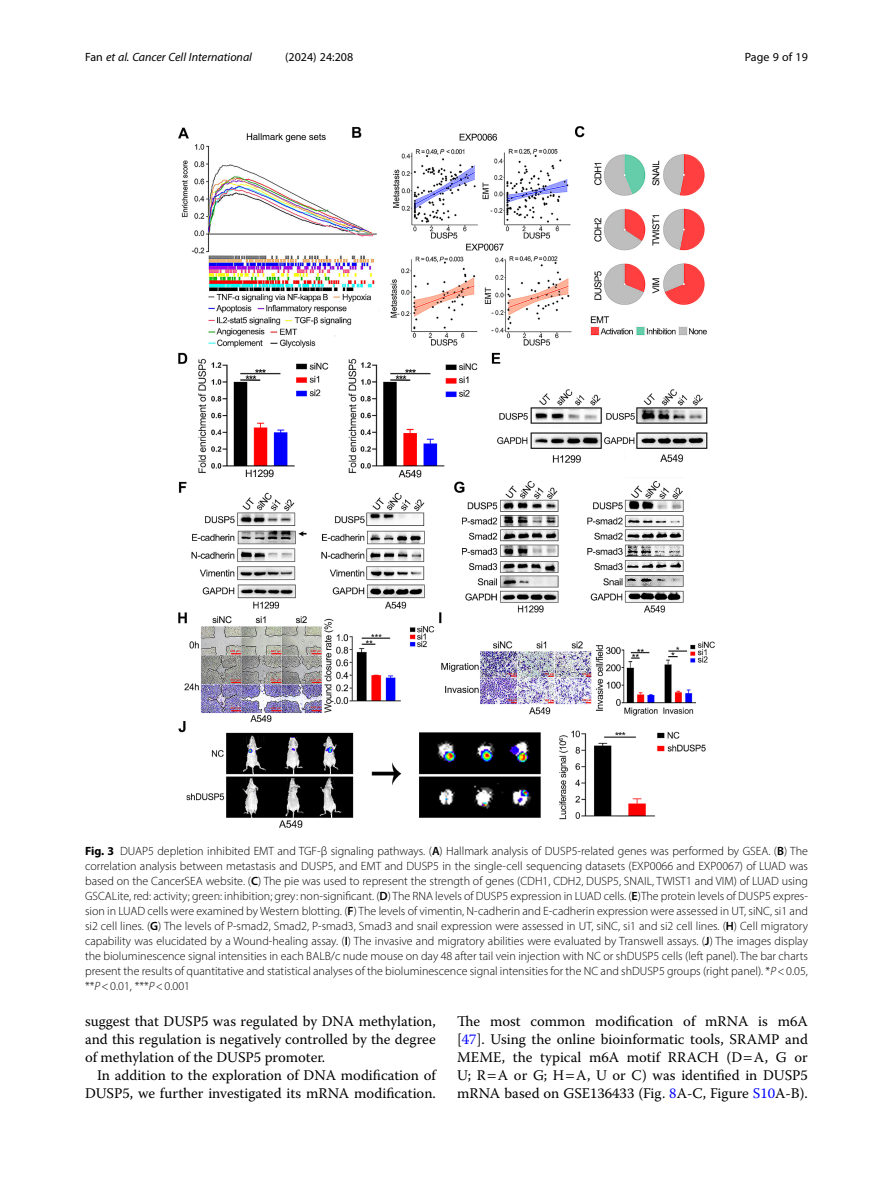
<style>
.page{position:relative;width:893px;height:1191px;background:#fff}
.page>*{position:absolute;margin:0;border:0;box-sizing:border-box;transform-origin:0 0}
.Body_Text_Indent{font:14.7px/18px "Warnock Pro";color:#000;text-align:justify}
.Figure_Caption{font:300 12px/15px "Myriad Pro";color:#000;text-align:justify}
.t1{font:italic 12px "Myriad Pro";color:#000}
.t2{font:12px "Myriad Pro";color:#000}
.s1{font-style:normal}
.s2{font-weight:700}
.s3{font-weight:600}
.s4{font-style:italic}
.s5{color:#00f}
</style>
<div class="page">
<img style="left:179px;top:126px;width:535px;height:701px">
<p class="t1" style="left:85px;top:50px;width:168px"><span class="s1">Fan</span> et al. Cancer Cell International</p>
<p class="t2" style="left:285px;top:50px;width:70px">(2024) 24:208</p>
<p class="t2" style="left:745px;top:50px;width:65px">Page 9 of 19</p>
<p class="Figure_Caption" style="left:85px;top:843px;width:724px"><span class="s2">Fig. 3</span> DUAP5 depletion inhibited EMT and TGF-β signaling pathways. (<span class="s3">A</span>) Hallmark analysis of DUSP5-related genes was performed by GSEA. (<span class="s3">B</span>) The correlation analysis between metastasis and DUSP5, and EMT and DUSP5 in the single-cell sequencing datasets (EXP0066 and EXP0067) of LUAD was based on the CancerSEA website. (<span class="s3">C</span>) The pie was used to represent the strength of genes (CDH1, CDH2, DUSP5, SNAIL, TWIST1 and VIM) of LUAD using GSCALite, red: activity; green: inhibition; grey: non-significant. (<span class="s3">D</span>) The RNA levels of DUSP5 expression in LUAD cells. (<span class="s3">E</span>)The protein levels of DUSP5 expres&shy;sion in LUAD cells were examined by Western blotting. (<span class="s3">F</span>) The levels of vimentin, N-cadherin and E-cadherin expression were assessed in UT, siNC, si1 and si2 cell lines. (<span class="s3">G</span>) The levels of P-smad2, Smad2, P-smad3, Smad3 and snail expression were assessed in UT, siNC, si1 and si2 cell lines. (<span class="s3">H</span>) Cell migratory capability was elucidated by a Wound-healing assay. (<span class="s3">I</span>) The invasive and migratory abilities were evaluated by Transwell assays. (<span class="s3">J</span>) The images display the bioluminescence signal intensities in each BALB/c nude mouse on day 48 after tail vein injection with NC or shDUSP5 cells (left panel). The bar charts present the results of quantitative and statistical analyses of the bioluminescence signal intensities for the NC and shDUSP5 groups (right panel). *<span class="s4">P</span>&lt;0.05, **<span class="s4">P</span>&lt;0.01, ***<span class="s4">P</span>&lt;0.001</p>
<p class="Body_Text_Indent" style="left:85px;top:1012px;width:352px">suggest that DUSP5 was regulated by DNA methylation, and this regulation is negatively controlled by the degree of methylation of the DUSP5 promoter.</p>
<p class="Body_Text_Indent" style="left:85px;top:1066px;width:352px;text-align:right">In addition to the exploration of DNA modification of<br>DUSP5, we further investigated its mRNA modification.</p>
<p class="Body_Text_Indent" style="left:457px;top:1012px;width:352px">The most common modification of mRNA is m6A [<span class="s5">47</span>]. Using the online bioinformatic tools, SRAMP and MEME, the typical m6A motif RRACH (D A, G or U; R A or G; H A, U or C) was identified in DUSP5 mRNA based on GSE136433 (Fig. <span class="s5">8</span>A-C, Figure <span class="s5">S10</span>A-B).</p>
</div>
